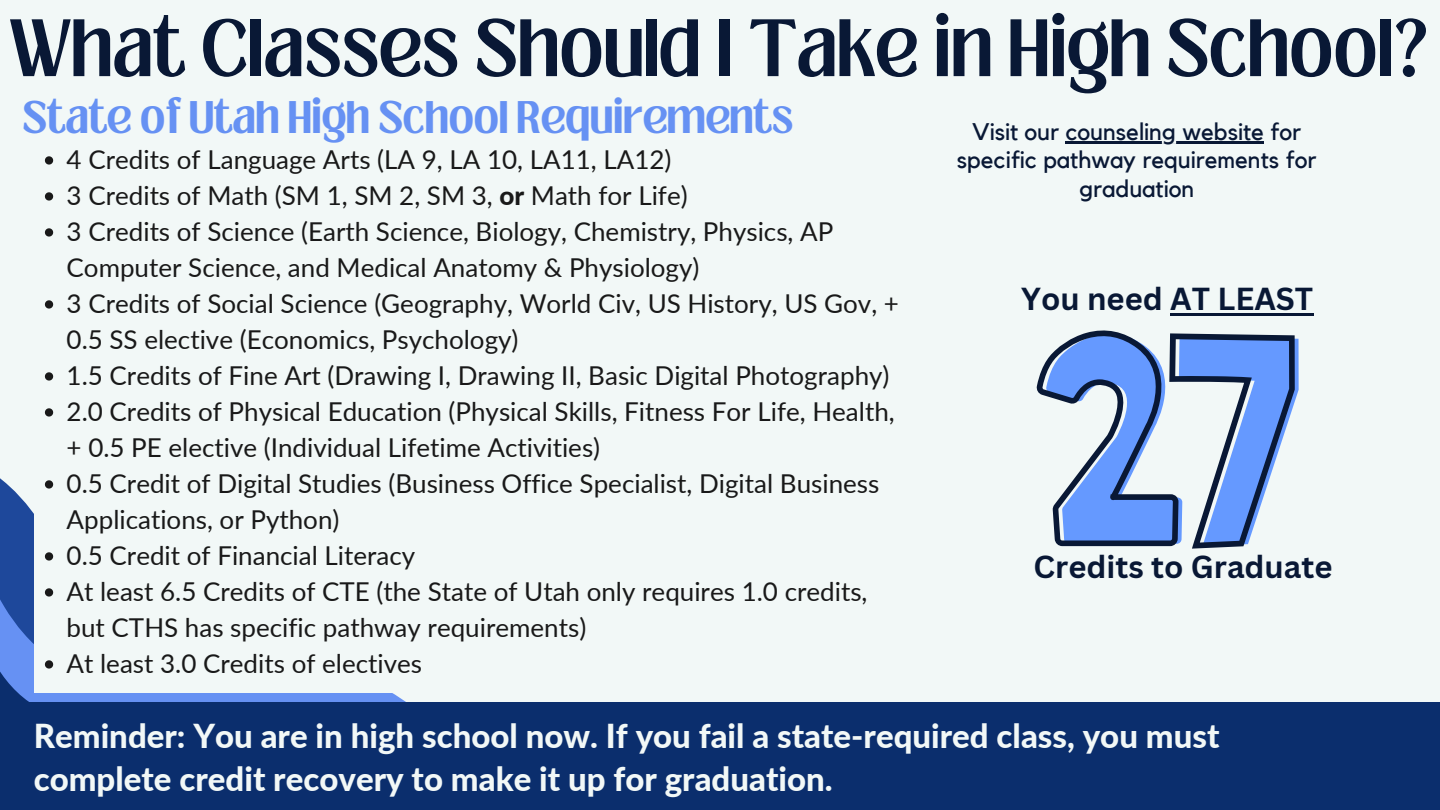
<style>
.page{position:relative;width:1440px;height:810px;background:#f2f8f7}
.page>*{position:absolute;margin:0;border:0;box-sizing:border-box;transform-origin:0 0}
.t1{font:600 62.3px "Loubag";color:#091835}
.t2{font:700 35px "Loubag";color:#6691f3}
.t3{font:800 33px/42.8px "Lato";color:#f2f8f7}
.t4{font:700 31px "Canva Sans";color:#091835}
.t5{font:26px/36px "Lato";color:#191919}
.t6{font:24px/28.5px "Kollektif";color:#091835;text-align:center}
.s1{font-weight:800}
</style>
<div class="page">
<svg style="left:0;top:478px;width:406px;height:224px;background:#4d75ca"></svg>
<div style="left:34px;top:145px;width:882px;height:548px;background:#f2f8f7"></div>
<svg style="left:45px;top:156px;width:8px;height:9px"></svg>
<svg style="left:45px;top:192px;width:8px;height:9px"></svg>
<svg style="left:45px;top:228px;width:8px;height:9px"></svg>
<svg style="left:45px;top:300px;width:8px;height:9px"></svg>
<svg style="left:45px;top:372px;width:8px;height:9px"></svg>
<svg style="left:45px;top:408px;width:8px;height:9px"></svg>
<svg style="left:45px;top:480px;width:8px;height:9px"></svg>
<svg style="left:45px;top:552px;width:8px;height:9px"></svg>
<svg style="left:45px;top:588px;width:8px;height:9px"></svg>
<svg style="left:45px;top:660px;width:8px;height:9px"></svg>
<div style="left:0;top:702px;width:1440px;height:108px;background:#0b2e6d"></div>
<hr style="left:1065px;top:141px;width:199px;height:2px;background:#091835">
<hr style="left:1170px;top:313px;width:143px;height:3px;background:#091835">
<svg style="left:1295px;top:338px;width:4px;height:63px"></svg>
<svg style="left:1036px;top:330px;width:259px;height:219px"></svg>
<p class="t1" style="left:11px;top:-2px;width:1419px">What Classes Should I Take in High School?</p>
<p class="t2" style="left:22px;top:89px;width:772px">State of Utah High School Requirements</p>
<p class="t6" style="left:957px;top:118px;width:361px">Visit our counseling website for specific pathway requirements for graduation</p>
<p class="t5" style="left:67px;top:141px;width:606px">4 Credits of Language Arts (LA 9, LA 10, LA11, LA12)</p>
<p class="t5" style="left:67px;top:177px;width:623px">3 Credits of Math (SM 1, SM 2, SM 3, <span class="s1">or</span> Math for Life)</p>
<p class="t5" style="left:67px;top:213px;width:768px">3 Credits of Science (Earth Science, Biology, Chemistry, Physics, AP<br>Computer Science, and Medical Anatomy &amp; Physiology)</p>
<p class="t5" style="left:67px;top:285px;width:834px">3 Credits of Social Science (Geography, World Civ, US History, US Gov, +<br>0.5 SS elective (Economics, Psychology)</p>
<p class="t5" style="left:67px;top:357px;width:824px">1.5 Credits of Fine Art (Drawing I, Drawing II, Basic Digital Photography)</p>
<p class="t5" style="left:67px;top:393px;width:830px">2.0 Credits of Physical Education (Physical Skills, Fitness For Life, Health, + 0.5 PE elective (Individual Lifetime Activities)</p>
<p class="t5" style="left:67px;top:465px;width:814px">0.5 Credit of Digital Studies (Business Office Specialist, Digital Business<br>Applications, or Python)</p>
<p class="t5" style="left:67px;top:537px;width:350px">0.5 Credit of Financial Literacy</p>
<p class="t5" style="left:67px;top:573px;width:802px">At least 6.5 Credits of CTE (the State of Utah only requires 1.0 credits, but CTHS has specific pathway requirements)</p>
<p class="t5" style="left:67px;top:645px;width:357px">At least 3.0 Credits of electives</p>
<p class="t4" style="left:1021px;top:277px;width:294px">You need AT LEAST</p>
<p class="t4" style="left:1034px;top:544px;width:301px">Credits to Graduate</p>
<p class="t3" style="left:34px;top:714px;width:1187px">Reminder: You are in high school now. If you fail a state-required class, you must complete credit recovery to make it up for graduation.</p>
</div>
